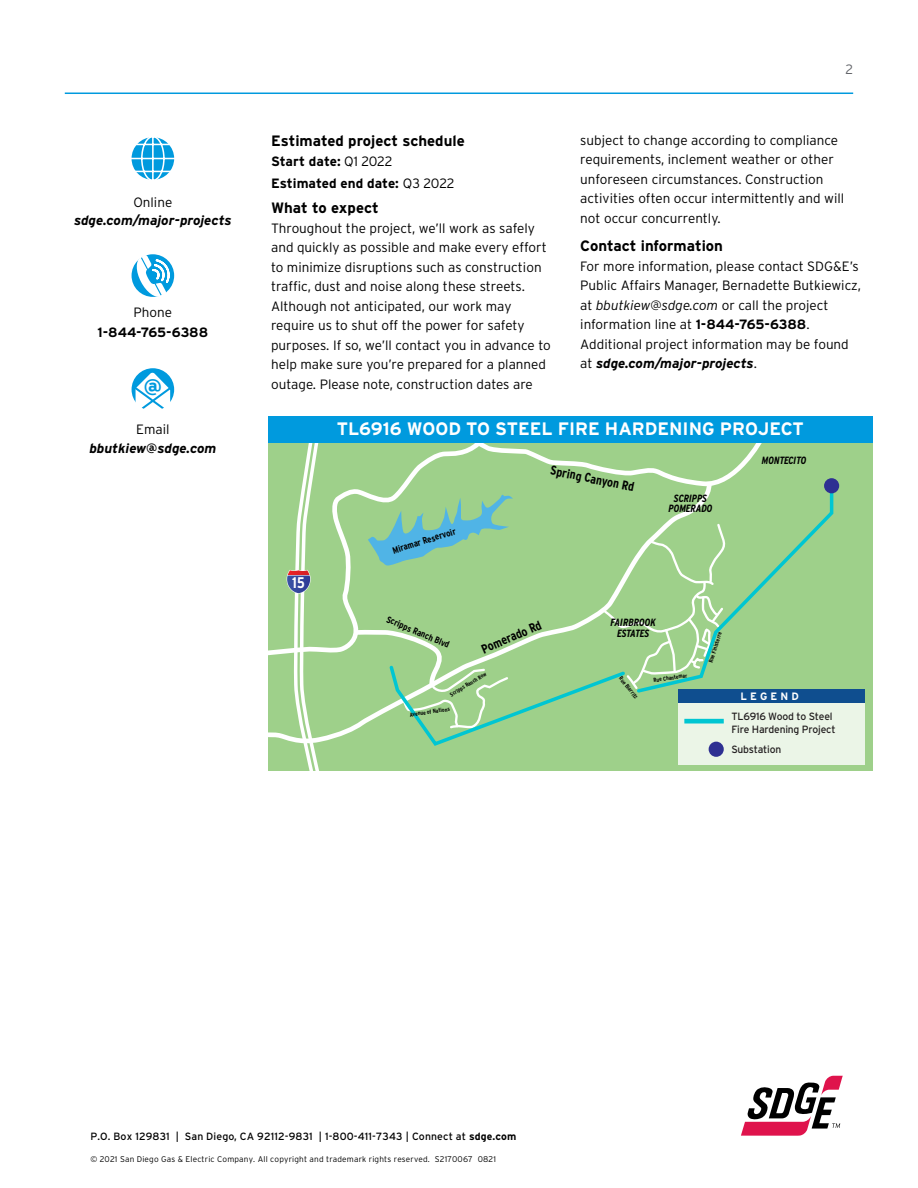
<style>
.page{position:relative;width:918px;height:1188px;background:#fff}
.page>*{position:absolute;margin:0;border:0;box-sizing:border-box;transform-origin:0 0}
.t1{font:900 22.5px "Interstate";color:#009ade}
.t2{font:700 18px "Interstate";color:#fff}
.t3{font:700 15.45px "Interstate Condensed";color:#fff}
.t4{font:700 15px "Interstate";color:#000}
.t5{font:300 13.5px/19.5px "Interstate";color:#000}
.t6{font:700 13.5px/22.8px "Interstate";color:#000}
.t7{font:italic 700 13.5px "Interstate";color:#000}
.t8{font:300 13.5px "Interstate";color:#63656a}
.t9{font:700 12.9px "Interstate Condensed";color:#000}
.t10{font:700 10.65px "Interstate";letter-spacing:.3em;color:#fff}
.t11{font:10.5px "Interstate";letter-spacing:.01em;color:#000}
.t12{font:10.5px/12.6px "Interstate";letter-spacing:-.02em;color:#231f20}
.t13{font:italic 700 10.5px/10.2px "Interstate Condensed";color:#000;text-align:center}
.t14{font:700 9.3px "Interstate Condensed";color:#000}
.t15{font:300 8.25px "Interstate";letter-spacing:.02em;color:#000}
.t16{font:700 5.85px "Interstate Condensed";color:#000}
.s1{font-weight:300}
.s2{font-style:italic}
.s3{font-weight:700}
.s4{font-weight:700;font-style:italic}
</style>
<div class="page">
<div style="left:268px;top:443px;width:605px;height:328px;background:#9ed08a"></div>
<svg style="left:268px;top:489px;width:83px;height:167px"></svg>
<div style="left:824px;top:478px;width:15px;height:15px;background:#2e3092;border-radius:50%"></div>
<div style="left:678px;top:689px;width:186px;height:76px;background:#ebf5e7"></div>
<div style="left:678px;top:689px;width:186px;height:14px;background:#0f4e8f"></div>
<div style="left:709px;top:742px;width:15px;height:15px;background:#2e3092;border-radius:50%"></div>
<svg style="left:351px;top:443px;width:484px;height:305px"></svg>
<svg style="left:287px;top:443px;width:38px;height:328px"></svg>
<div style="left:268px;top:416px;width:605px;height:27px;background:#009ade"></div>
<svg style="left:131px;top:137px;width:44px;height:43px"></svg>
<div style="left:132px;top:254px;width:42px;height:43px;background:#009ade;border-radius:50%"></div>
<svg style="left:135px;top:255px;width:37px;height:42px"></svg>
<hr style="left:65px;top:93px;width:788px;height:1px;background:#009ade">
<svg style="left:741px;top:1076px;width:102px;height:60px"></svg>
<div style="left:132px;top:368px;width:42px;height:43px;background:#009ade;border-radius:50%"></div>
<svg style="left:135px;top:372px;width:36px;height:39px"></svg>
<p class="t5" style="left:133px;top:192px;width:40px">Online</p>
<p class="t7" style="left:74px;top:213px;width:159px">sdge.com/major-projects</p>
<p class="t5" style="left:134px;top:303px;width:40px">Phone</p>
<p class="t6" style="left:98px;top:320px;width:112px">1-844-765-6388</p>
<h1 class="t1" style="left:143px;top:374px;width:20px">@</h1>
<p class="t5" style="left:136px;top:419px;width:35px">Email</p>
<p class="t7" style="left:89px;top:441px;width:128px">bbutkiew@sdge.com</p>
<p class="t4" style="left:271px;top:133px;width:195px">Estimated project schedule</p>
<p class="t6" style="left:271px;top:149px;width:185px">Start date: <span class="s1">Q1 2022<br></span>Estimated end date: <span class="s1">Q3 2022</span></p>
<p class="t4" style="left:271px;top:200px;width:109px">What to expect</p>
<p class="t5" style="left:271px;top:218px;width:281px">Throughout the project, we’ll work as safely and quickly as possible and make every effort to minimize disruptions such as construction traffic, dust and noise along these streets.<br>Although not anticipated, our work may require us to shut off the power for safety purposes. If so, we’ll contact you in advance to help make sure you’re prepared for a planned outage. Please note, construction dates are</p>
<p class="t8" style="left:845px;top:62px;width:9px">2</p>
<p class="t5" style="left:580px;top:130px;width:265px">subject to change according to compliance requirements, inclement weather or other unforeseen circumstances. Construction activities often occur intermittently and will not occur concurrently.</p>
<p class="t4" style="left:580px;top:237px;width:144px">Contact information</p>
<p class="t5" style="left:580px;top:256px;width:282px">For more information, please contact SDG&amp;E’s Public Affairs Manager, Bernadette Butkiewicz, at <span class="s2">bbutkiew@sdge.com</span> or call the project information line at <span class="s3">1-844-765-6388</span>.<br>Additional project information may be found at <span class="s4">sdge.com/major-projects</span>.</p>
<h2 class="t2" style="left:337px;top:419px;width:469px">TL6916 WOOD TO STEEL FIRE HARDENING PROJECT</h2>
<p class="t3" style="left:292px;top:574px;width:14px">15</p>
<p class="t14" style="left:391px;top:545px;width:67px;rotate:-17deg">Miramar Reservoir</p>
<p class="t9" style="left:552px;top:463px;width:87px;rotate:11deg">Spring Canyon Rd</p>
<p class="t13" style="left:668px;top:493px;width:46px">SCRIPPS<br>POMERADO</p>
<p class="t13" style="left:762px;top:455px;width:46px">MONTECITO</p>
<p class="t14" style="left:389px;top:614px;width:69px;rotate:23deg">Scripps Ranch Blvd</p>
<p class="t9" style="left:479px;top:643px;width:66px;rotate:-23deg">Pomerado Rd</p>
<p class="t13" style="left:611px;top:617px;width:47px">FAIRBROOK<br>ESTATES</p>
<p class="t16" style="left:449px;top:692px;width:43px;rotate:-31deg">Scripps Ranch Row</p>
<p class="t16" style="left:623px;top:675px;width:28px;rotate:52deg">Rue Biarritz</p>
<p class="t16" style="left:653px;top:677px;width:35px;rotate:-8deg">Rue Chantemar</p>
<p class="t16" style="left:409px;top:711px;width:42px;rotate:-8deg">Avenue of Nations</p>
<p class="t16" style="left:707px;top:661px;width:33px;rotate:-72deg">Rue Finisterre</p>
<p class="t10" style="left:740px;top:690px;width:60px">LEGEND</p>
<p class="t12" style="left:731px;top:710px;width:106px">TL6916 Wood to Steel<br>Fire Hardening Project</p>
<p class="t12" style="left:731px;top:743px;width:51px">Substation</p>
<p class="t11" style="left:90px;top:1131px;width:427px">P.O. Box 129831 | San Diego, CA 92112-9831 | 1-800-411-7343 | Connect at <span class="s3">sdge.com</span></p>
<p class="t15" style="left:90px;top:1155px;width:407px">© 2021 San Diego Gas &amp; Electric Company. All copyright and trademark rights reserved. S2170067 0821</p>
</div>
